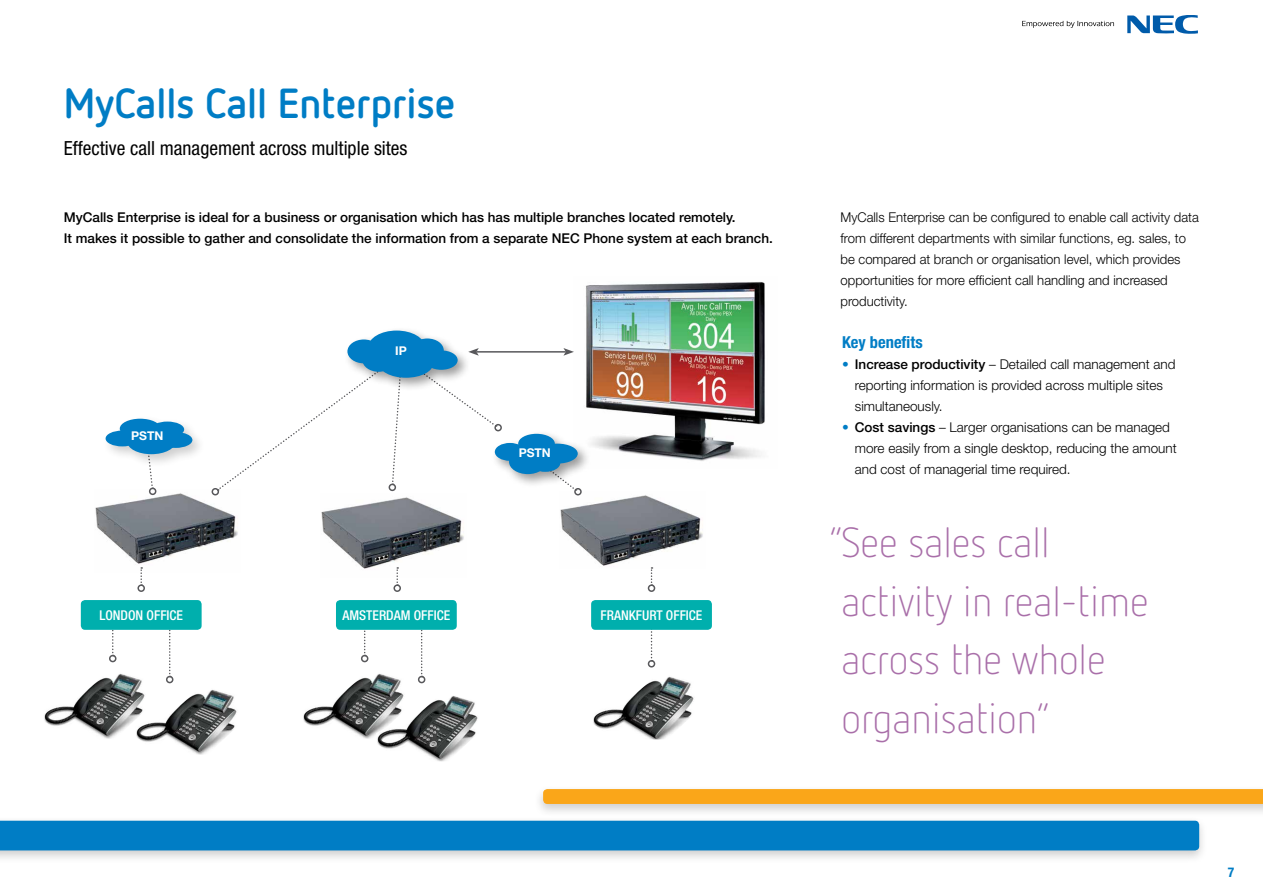
<style>
.page{position:relative;width:1263px;height:893px;background:#fff}
.page>*{position:absolute;margin:0;border:0;box-sizing:border-box;transform-origin:0 0}
.t1{font:300 42px/58.7px "Netto OT";color:#a96fa9}
.t2{font:700 42px "Netto OT";color:#007dc5}
.t3{font:condensed 19.5px "Helvetica Neue LT Pro";color:#000}
.t4{font:700 condensed 16.5px "Helvetica Neue LT Pro";color:#007dc5}
.t5{font:300 13.5px/21px "Helvetica Neue LT Pro";color:#000}
.t6{font:500 13.5px/21px "Helvetica Neue LT Pro";color:#000}
.t7{font:500 condensed 13.5px "Helvetica Neue";color:#fff}
.t8{font:700 condensed 13.5px "Helvetica Neue LT Pro";color:#007dc5}
.t9{font:700 12.15px "Helvetica Neue";color:#fff}
.s1{color:#007dc5}
.s2{font-weight:500}
</style>
<div class="page">
<img style="left:560px;top:493px;width:143px;height:75px">
<svg style="left:364px;top:630px;width:2px;height:25px"></svg>
<div style="left:361px;top:655px;width:7px;height:7px;border:2px solid #58585b;border-radius:50%"></div>
<img style="left:303px;top:673px;width:101px;height:66px">
<img style="left:376px;top:695px;width:102px;height:67px">
<svg style="left:421px;top:630px;width:2px;height:46px"></svg>
<div style="left:418px;top:676px;width:7px;height:7px;border:2px solid #58585b;border-radius:50%"></div>
<svg style="left:112px;top:630px;width:2px;height:25px"></svg>
<div style="left:109px;top:655px;width:7px;height:7px;border:2px solid #58585b;border-radius:50%"></div>
<img style="left:44px;top:673px;width:98px;height:66px">
<img style="left:136px;top:688px;width:101px;height:67px">
<svg style="left:169px;top:630px;width:2px;height:46px"></svg>
<div style="left:166px;top:676px;width:7px;height:7px;border:2px solid #58585b;border-radius:50%"></div>
<svg style="left:651px;top:631px;width:1px;height:28px"></svg>
<div style="left:648px;top:660px;width:7px;height:7px;border:2px solid #58585b;border-radius:50%"></div>
<img style="left:586px;top:282px;width:179px;height:179px">
<div style="left:574px;top:488px;width:8px;height:7px;border:2px solid #58585b;border-radius:50%"></div>
<img style="left:95px;top:489px;width:143px;height:80px">
<img style="left:321px;top:497px;width:143px;height:72px">
<img style="left:593px;top:676px;width:101px;height:63px">
<div style="left:0;top:816px;width:1208px;height:48px;background:#000;opacity:.2"></div>
<div style="left:0;top:821px;width:1199px;height:29px;background:#007dc5"></div>
<div style="left:534px;top:784px;width:729px;height:33px;background:#000;opacity:.2"></div>
<div style="left:543px;top:789px;width:720px;height:15px;background:#faa619"></div>
<svg style="left:1022px;top:21px;width:92px;height:7px"></svg>
<svg style="left:1127px;top:15px;width:71px;height:19px"></svg>
<div style="left:81px;top:600px;width:121px;height:30px;background:#00afad;border-radius:4px"></div>
<div style="left:336px;top:600px;width:121px;height:30px;background:#00afad;border-radius:4px"></div>
<div style="left:591px;top:600px;width:121px;height:30px;background:#00afad;border-radius:4px"></div>
<div style="left:494px;top:424px;width:8px;height:7px;border:2px solid #58585b;border-radius:50%"></div>
<div style="left:212px;top:488px;width:7px;height:7px;border:2px solid #58585b;border-radius:50%"></div>
<div style="left:344px;top:326px;width:127px;height:66px;background:#000;opacity:.4"></div>
<div style="left:368px;top:331px;width:57px;height:33px;background:#007dc5;border-radius:50%"></div>
<div style="left:347px;top:339px;width:33px;height:24px;background:#007dc5;border-radius:50%"></div>
<div style="left:411px;top:338px;width:33px;height:24px;background:#007dc5;border-radius:50%"></div>
<div style="left:491px;top:430px;width:100px;height:58px;background:#000;opacity:.4"></div>
<div style="left:495px;top:443px;width:30px;height:18px;background:#007dc5;border-radius:50%"></div>
<div style="left:509px;top:449px;width:38px;height:25px;background:#007dc5;border-radius:50%"></div>
<div style="left:518px;top:434px;width:37px;height:19px;background:#007dc5;border-radius:50%"></div>
<div style="left:537px;top:444px;width:41px;height:20px;background:#007dc5;border-radius:50%"></div>
<div style="left:530px;top:454px;width:30px;height:18px;background:#007dc5;border-radius:50%"></div>
<svg style="left:149px;top:468px;width:5px;height:21px"></svg>
<div style="left:149px;top:488px;width:7px;height:7px;border:2px solid #58585b;border-radius:50%"></div>
<div style="left:102px;top:415px;width:104px;height:53px;background:#000;opacity:.2"></div>
<div style="left:106px;top:431px;width:33px;height:15px;background:#007dc5;border-radius:50%"></div>
<div style="left:120px;top:419px;width:41px;height:20px;background:#007dc5;border-radius:50%"></div>
<div style="left:127px;top:429px;width:49px;height:25px;background:#007dc5;border-radius:50%"></div>
<div style="left:151px;top:422px;width:33px;height:15px;background:#007dc5;border-radius:50%"></div>
<div style="left:159px;top:432px;width:33px;height:16px;background:#007dc5;border-radius:50%"></div>
<hr style="left:476px;top:351px;width:90px;height:2px;background:#58585b">
<svg style="left:563px;top:348px;width:11px;height:8px"></svg>
<svg style="left:218px;top:348px;width:279px;height:143px"></svg>
<svg style="left:396px;top:567px;width:2px;height:16px"></svg>
<div style="left:393px;top:584px;width:8px;height:8px;border:2px solid #58585b;border-radius:50%"></div>
<svg style="left:651px;top:567px;width:1px;height:16px"></svg>
<div style="left:648px;top:584px;width:7px;height:8px;border:2px solid #58585b;border-radius:50%"></div>
<svg style="left:140px;top:567px;width:2px;height:16px"></svg>
<div style="left:137px;top:584px;width:8px;height:8px;border:2px solid #58585b;border-radius:50%"></div>
<h1 class="t2" style="left:64px;top:76px;width:393px">MyCalls Call Enterprise</h1>
<h2 class="t3" style="left:64px;top:137px;width:345px">Effective call management across multiple sites</h2>
<p class="t6" style="left:64px;top:207px;width:711px">MyCalls Enterprise is ideal for a business or organisation which has has multiple branches located remotely.<br>It makes it possible to gather and consolidate the information from a separate NEC Phone system at each branch.</p>
<p class="t9" style="left:131px;top:428px;width:34px">PSTN</p>
<p class="t9" style="left:395px;top:343px;width:13px">IP</p>
<p class="t9" style="left:519px;top:445px;width:34px">PSTN</p>
<p class="t7" style="left:99px;top:607px;width:85px">LONDON OFFICE</p>
<p class="t7" style="left:342px;top:607px;width:109px">AMSTERDAM OFFICE</p>
<p class="t7" style="left:601px;top:607px;width:103px">FRANKFURT OFFICE</p>
<p class="t5" style="left:840px;top:206px;width:360px">MyCalls Enterprise can be configured to enable call activity data from different departments with similar functions, eg. sales, to be compared at branch or organisation level, which provides opportunities for more efficient call handling and increased productivity.</p>
<p class="t4" style="left:842px;top:332px;width:82px">Key benefits</p>
<p class="t5" style="left:855px;top:353px;width:322px;text-indent:-13px"><span class="s1">•</span> <span class="s2">Increase productivity</span> – Detailed call management and reporting information is provided across multiple sites simultaneously.</p>
<p class="t5" style="left:855px;top:416px;width:323px;text-indent:-13px"><span class="s1">•</span> <span class="s2">Cost savings</span> – Larger organisations can be managed more easily from a single desktop, reducing the amount and cost of managerial time required.</p>
<h1 class="t1" style="left:841px;top:512px;width:309px;text-indent:-13px">“See sales call activity in real-time across the whole organisation”</h1>
<p class="t8" style="left:1228px;top:864px;width:8px">7</p>
</div>
